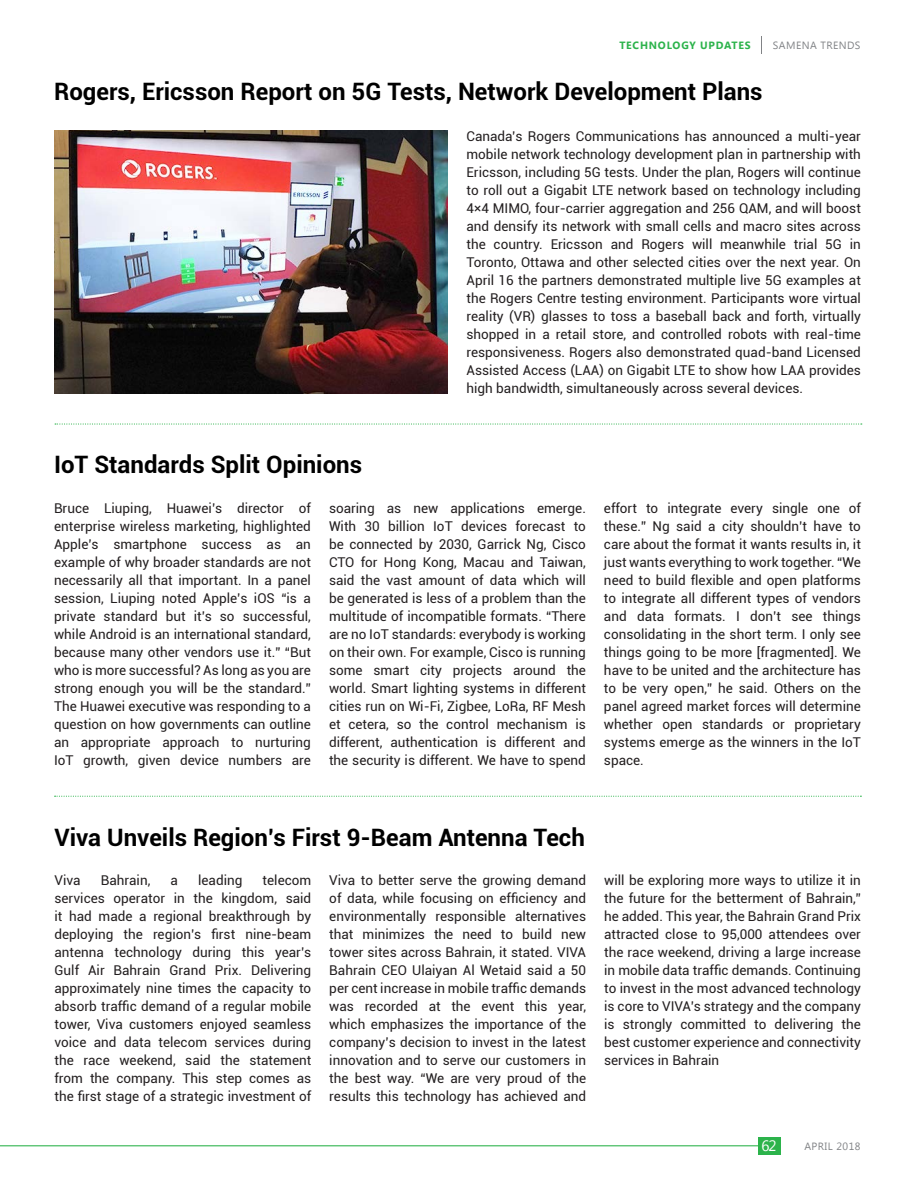
<style>
.page{position:relative;width:915px;height:1191px;background:#fff}
.page>*{position:absolute;margin:0;border:0;box-sizing:border-box;transform-origin:0 0}
.TEXT_TITLE_black{font:700 24px "Roboto";color:#000}
.t1{font:15px "Segoe UI";color:#fff}
.TEXT_TITLE_black-2{font:13.5px/18px "Roboto";color:#231f20;text-align:justify}
.t2{font:10.5px "Segoe UI";letter-spacing:.04em;color:#818386}
.t3{font:700 10.5px "Segoe UI";letter-spacing:.075em;color:#2cb34b}
</style>
<div class="page">
<svg style="left:761px;top:36px;width:1px;height:18px"></svg>
<hr style="left:0;top:1145px;width:758px;height:1px;background:#2cb34b">
<div style="left:757px;top:1137px;width:23px;height:17px;background:#2cb34b"></div>
<svg style="left:55px;top:423px;width:806px;height:1px"></svg>
<img style="left:54px;top:130px;width:393px;height:264px">
<svg style="left:55px;top:795px;width:806px;height:1px"></svg>
<p class="t3" style="left:619px;top:37px;width:133px">TECHNOLOGY UPDATES</p>
<p class="t2" style="left:772px;top:38px;width:89px">SAMENA TRENDS</p>
<p class="TEXT_TITLE_black" style="left:54px;top:75px;width:710px">Rogers, Ericsson Report on 5G Tests, Network Development Plans</p>
<p class="TEXT_TITLE_black" style="left:54px;top:447px;width:309px">IoT Standards Split Opinions</p>
<p class="TEXT_TITLE_black-2" style="left:466px;top:126px;width:396px">Canada’s Rogers Communications has announced a multi-year mobile network technology development plan in partnership with Ericsson, including 5G tests. Under the plan, Rogers will continue to roll out a Gigabit LTE network based on technology including 4×4 MIMO, four-carrier aggregation and 256 QAM, and will boost and densify its network with small cells and macro sites across the country. Ericsson and Rogers will meanwhile trial 5G in Toronto, Ottawa and other selected cities over the next year. On April 16 the partners demonstrated multiple live 5G examples at the Rogers Centre testing environment. Participants wore virtual reality (VR) glasses to toss a baseball back and forth, virtually shopped in a retail store, and controlled robots with real-time responsiveness. Rogers also demonstrated quad-band Licensed Assisted Access (LAA) on Gigabit LTE to show how LAA provides high bandwidth, simultaneously across several devices.</p>
<p class="TEXT_TITLE_black-2" style="left:54px;top:499px;width:258px">Bruce Liuping, Huawei’s director of enterprise wireless marketing, highlighted Apple’s smartphone success as an example of why broader standards are not necessarily all that important. In a panel session, Liuping noted Apple’s iOS “is a private standard but it’s so successful, while Android is an international standard, because many other vendors use it.” “But who is more successful? As long as you are strong enough you will be the standard.” The Huawei executive was responding to a question on how governments can outline an appropriate approach to nurturing IoT growth, given device numbers are</p>
<p class="TEXT_TITLE_black-2" style="left:329px;top:499px;width:258px">soaring as new applications emerge.<br>With 30 billion IoT devices forecast to be connected by 2030, Garrick Ng, Cisco CTO for Hong Kong, Macau and Taiwan, said the vast amount of data which will be generated is less of a problem than the multitude of incompatible formats. “There are no IoT standards: everybody is working on their own. For example, Cisco is running some smart city projects around the world. Smart lighting systems in different cities run on Wi-Fi, Zigbee, LoRa, RF Mesh et cetera, so the control mechanism is different, authentication is different and the security is different. We have to spend</p>
<p class="TEXT_TITLE_black-2" style="left:603px;top:499px;width:258px">effort to integrate every single one of these.” Ng said a city shouldn’t have to care about the format it wants results in, it just wants everything to work together. “We need to build flexible and open platforms to integrate all different types of vendors and data formats. I don’t see things consolidating in the short term. I only see things going to be more [fragmented]. We have to be united and the architecture has to be very open,” he said. Others on the panel agreed market forces will determine whether open standards or proprietary systems emerge as the winners in the IoT space.</p>
<p class="TEXT_TITLE_black" style="left:54px;top:820px;width:531px">Viva Unveils Region’s First 9-Beam Antenna Tech</p>
<p class="TEXT_TITLE_black-2" style="left:54px;top:870px;width:258px;text-indent:208px">telecom services operator in the kingdom, said it had made a regional breakthrough by deploying the region’s first nine-beam antenna technology during this year’s Gulf Air Bahrain Grand Prix. Delivering approximately nine times the capacity to absorb traffic demand of a regular mobile tower, Viva customers enjoyed seamless voice and data telecom services during the race weekend, said the statement from the company. This step comes as the first stage of a strategic investment of</p>
<p class="TEXT_TITLE_black-2" style="left:329px;top:870px;width:258px">Viva to better serve the growing demand of data, while focusing on efficiency and environmentally responsible alternatives that minimizes the need to build new tower sites across Bahrain, it stated. VIVA Bahrain CEO Ulaiyan Al Wetaid said a 50 per cent increase in mobile traffic demands was recorded at the event this year, which emphasizes the importance of the company’s decision to invest in the latest innovation and to serve our customers in the best way. “We are very proud of the results this technology has achieved and</p>
<p class="TEXT_TITLE_black-2" style="left:604px;top:870px;width:258px">will be exploring more ways to utilize it in the future for the betterment of Bahrain,” he added. This year, the Bahrain Grand Prix attracted close to 95,000 attendees over the race weekend, driving a large increase in mobile data traffic demands. Continuing to invest in the most advanced technology is core to VIVA’s strategy and the company is strongly committed to delivering the best customer experience and connectivity services in Bahrain</p>
<p class="TEXT_TITLE_black-2" style="left:54px;top:870px;width:28px">Viva</p>
<p class="TEXT_TITLE_black-2" style="left:101px;top:870px;width:51px">Bahrain,</p>
<p class="TEXT_TITLE_black-2" style="left:170px;top:870px;width:9px">a</p>
<p class="TEXT_TITLE_black-2" style="left:198px;top:870px;width:46px">leading</p>
<p class="t1" style="left:761px;top:1135px;width:17px">62</p>
<p class="t2" style="left:804px;top:1138px;width:57px">APRIL 2018</p>
</div>
